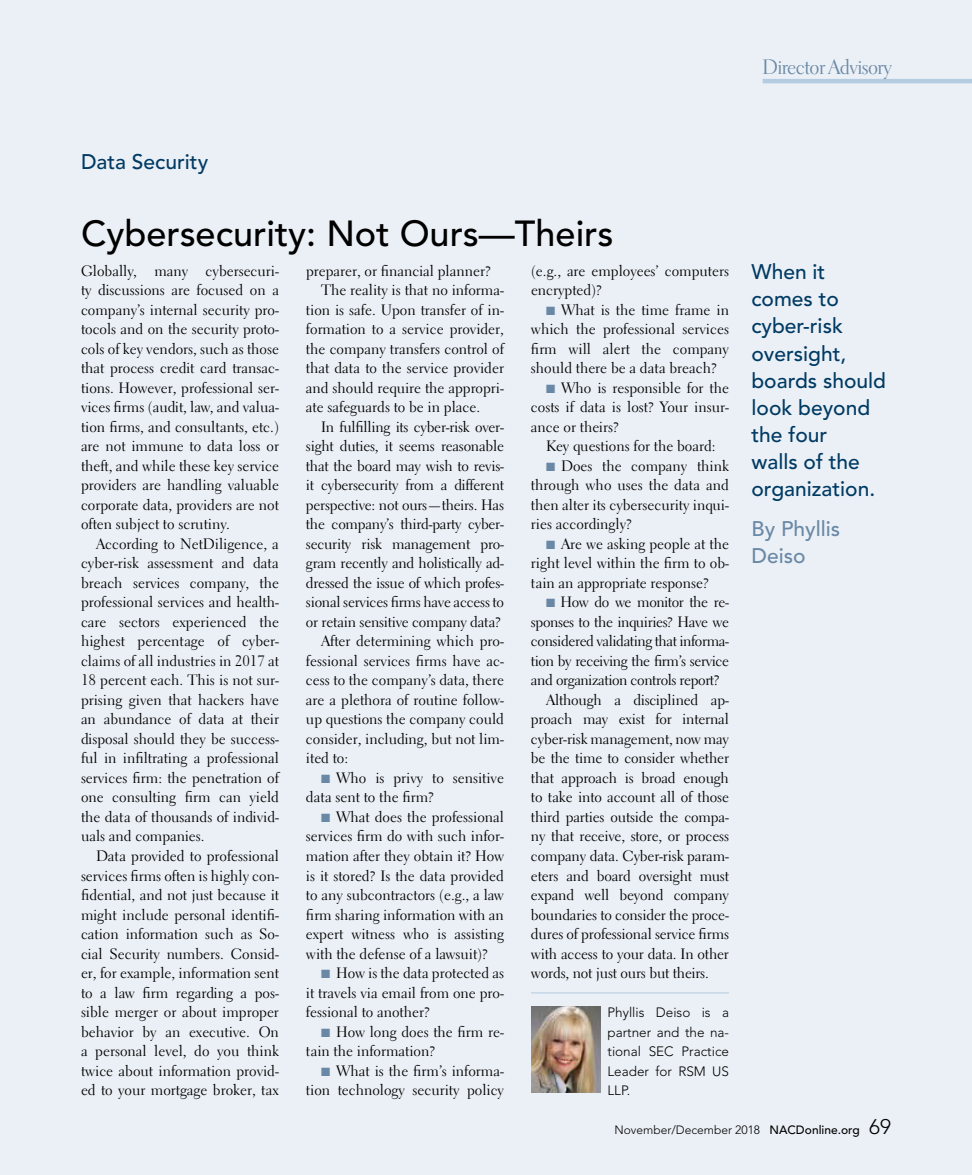
<style>
.page{position:relative;width:972px;height:1175px;background:#fff}
.page>*{position:absolute;margin:0;border:0;box-sizing:border-box;transform-origin:0 0}
.t1{font:500 36px "Avenir";color:#000}
.t2{font:500 21px/27px "Avenir";color:#003a63}
.t3{font:21px "Electra LH Display";letter-spacing:.005em;color:#6988a5}
.t4{font:500 21px/27px "Avenir";color:#6988a5}
.t5{font:15px/19.5px "Electra LH";color:#000;text-align:justify}
.t6{font:15px "Electra LH";letter-spacing:-.025em;color:#000}
.t7{font:300 13.5px/19.5px "Avenir";color:#000;text-align:justify}
.t8{font:300 12px "Avenir";color:#000}
.s1{color:#6988a5}
.s2{font-weight:500}
.s3{font-size:21px}
</style>
<div class="page">
<div style="left:0;top:0;width:972px;height:1174px;background:#ebf0f6"></div>
<hr style="left:763px;top:79px;width:209px;height:4px;background:#b5cbdf">
<hr style="left:531px;top:992px;width:198px;height:1px;background:#b5cbdf">
<img style="left:531px;top:1006px;width:70px;height:87px">
<h2 class="t3" style="left:763px;top:54px;width:130px">Director Advisory</h2>
<h2 class="t2" style="left:81px;top:149px;width:129px">Data Security</h2>
<h1 class="t1" style="left:81px;top:212px;width:534px">Cybersecurity: Not Ours—Theirs</h1>
<p class="t5" style="left:81px;top:261px;width:200px">Globally, many cybersecuri&shy;ty discussions are focused on a company’s internal security pro&shy;tocols and on the security proto&shy;cols of key vendors, such as those that process credit card transac&shy;tions. However, professional ser&shy;vices firms (audit, law, and valua&shy;tion firms, and consultants, etc.) are not immune to data loss or theft, and while these key service providers are handling valuable corporate data, providers are not often subject to scrutiny.</p>
<p class="t5" style="left:81px;top:534px;width:200px;text-indent:15px">According to NetDiligence, a cyber-risk assessment and data breach services company, the professional services and health&shy;care sectors experienced the highest percentage of cyber&shy;claims of all industries in 2017 at 18 percent each. This is not sur&shy;prising given that hackers have an abundance of data at their disposal should they be success&shy;ful in infiltrating a professional services firm: the penetration of one consulting firm can yield the data of thousands of individ&shy;uals and companies.</p>
<p class="t5" style="left:81px;top:846px;width:200px;text-indent:15px">Data provided to professional services firms often is highly con&shy;fidential, and not just because it might include personal identifi&shy;cation information such as So&shy;cial Security numbers. Consid&shy;er, for example, information sent to a law firm regarding a pos&shy;sible merger or about improper behavior by an executive. On a personal level, do you think twice about information provid&shy;ed to your mortgage broker, tax</p>
<p class="t5" style="left:306px;top:261px;width:186px">preparer, or financial planner?</p>
<p class="t5" style="left:321px;top:280px;width:184px">The reality is that no informa-</p>
<p class="t5" style="left:306px;top:300px;width:199px">tion is safe. Upon transfer of in-</p>
<p class="t5" style="left:306px;top:319px;width:200px">formation to a service provider,</p>
<p class="t5" style="left:306px;top:339px;width:199px">the company transfers control of</p>
<p class="t5" style="left:306px;top:358px;width:200px">that data to the service provider</p>
<p class="t5" style="left:306px;top:378px;width:200px">and should require the appropri-</p>
<p class="t5" style="left:306px;top:397px;width:176px">ate safeguards to be in place.</p>
<p class="t5" style="left:321px;top:417px;width:184px">In fulfilling its cyber-risk over-</p>
<p class="t5" style="left:306px;top:436px;width:199px">sight duties, it seems reasonable</p>
<p class="t5" style="left:306px;top:456px;width:200px">that the board may wish to revis-</p>
<p class="t5" style="left:306px;top:475px;width:199px">it cybersecurity from a different</p>
<p class="t5" style="left:306px;top:495px;width:200px">perspective: not ours—theirs. Has</p>
<p class="t5" style="left:306px;top:514px;width:199px">the company’s third-party cyber-</p>
<p class="t5" style="left:306px;top:534px;width:199px">security risk management pro-</p>
<p class="t5" style="left:306px;top:553px;width:200px">gram recently and holistically ad-</p>
<p class="t5" style="left:306px;top:573px;width:200px">dressed the issue of which profes-</p>
<p class="t5" style="left:306px;top:592px;width:200px">sional services firms have access to</p>
<p class="t5" style="left:306px;top:612px;width:197px">or retain sensitive company data?</p>
<p class="t5" style="left:321px;top:631px;width:184px">After determining which pro-</p>
<p class="t5" style="left:306px;top:651px;width:200px">fessional services firms have ac-</p>
<p class="t5" style="left:306px;top:670px;width:200px">cess to the company’s data, there</p>
<p class="t5" style="left:306px;top:690px;width:199px">are a plethora of routine follow-</p>
<p class="t5" style="left:306px;top:709px;width:200px">up questions the company could</p>
<p class="t5" style="left:306px;top:729px;width:199px">consider, including, but not lim-</p>
<p class="t5" style="left:306px;top:748px;width:44px">ited to:</p>
<p class="t5" style="left:306px;top:768px;width:200px;text-indent:15px"><span class="s1">■</span> Who is privy to sensitive data sent to the firm?</p>
<p class="t5" style="left:306px;top:807px;width:200px;text-indent:15px"><span class="s1">■</span> What does the professional services firm do with such infor&shy;mation after they obtain it? How is it stored? Is the data provided to any subcontractors (e.g., a law firm sharing information with an expert witness who is assisting with the defense of a lawsuit)?</p>
<p class="t5" style="left:306px;top:963px;width:200px;text-indent:15px"><span class="s1">■</span> How is the data protected as it travels via email from one pro&shy;fessional to another?</p>
<p class="t5" style="left:306px;top:1021px;width:199px;text-indent:15px"><span class="s1">■</span> How long does the firm re&shy;tain the information?</p>
<p class="t5" style="left:306px;top:1060px;width:200px;text-align:right"><span class="s1">■</span> What is the firm’s informa&shy;tion technology security policy</p>
<p class="t5" style="left:531px;top:261px;width:199px">(e.g., are employees’ computers encrypted)?</p>
<p class="t5" style="left:531px;top:300px;width:200px;text-indent:15px"><span class="s1">■</span> What is the time frame in which the professional services firm will alert the company should there be a data breach?</p>
<p class="t5" style="left:531px;top:378px;width:200px;text-indent:15px"><span class="s1">■</span> Who is responsible for the costs if data is lost? Your insur&shy;ance or theirs?</p>
<p class="t5" style="left:546px;top:436px;width:171px">Key questions for the board:</p>
<p class="t5" style="left:531px;top:456px;width:200px;text-indent:15px"><span class="s1">■</span> Does the company think through who uses the data and then alter its cybersecurity inqui&shy;ries accordingly?</p>
<p class="t5" style="left:531px;top:534px;width:200px;text-indent:15px"><span class="s1">■</span> Are we asking people at the right level within the firm to ob&shy;tain an appropriate response?</p>
<p class="t6" style="left:546px;top:593px;width:185px"><span class="s1">■</span> How do we monitor the re-</p>
<p class="t6" style="left:531px;top:612px;width:199px">sponses to the inquiries? Have we</p>
<p class="t6" style="left:531px;top:632px;width:199px">considered validating that informa-</p>
<p class="t6" style="left:531px;top:651px;width:200px">tion by receiving the firm’s service</p>
<p class="t6" style="left:531px;top:671px;width:190px">and organization controls report?</p>
<p class="t5" style="left:546px;top:690px;width:184px">Although a disciplined ap-</p>
<p class="t5" style="left:531px;top:709px;width:200px">proach may exist for internal</p>
<p class="t5" style="left:531px;top:729px;width:200px">cyber-risk management, now may</p>
<p class="t5" style="left:531px;top:748px;width:199px">be the time to consider whether</p>
<p class="t5" style="left:531px;top:768px;width:199px">that approach is broad enough</p>
<p class="t5" style="left:531px;top:787px;width:200px">to take into account all of those</p>
<p class="t5" style="left:531px;top:807px;width:199px">third parties outside the compa-</p>
<p class="t5" style="left:531px;top:826px;width:200px">ny that receive, store, or process</p>
<p class="t5" style="left:531px;top:846px;width:199px">company data. Cyber-risk param-</p>
<p class="t5" style="left:531px;top:865px;width:199px">eters and board oversight must</p>
<p class="t5" style="left:531px;top:885px;width:199px">expand well beyond company</p>
<p class="t5" style="left:531px;top:904px;width:199px">boundaries to consider the proce-</p>
<p class="t5" style="left:531px;top:924px;width:200px">dures of professional service firms</p>
<p class="t5" style="left:531px;top:943px;width:199px">with access to your data. In other</p>
<p class="t5" style="left:531px;top:963px;width:179px">words, not just ours but theirs.</p>
<p class="t7" style="left:608px;top:1002px;width:123px">Phyllis Deiso is a partner and the na&shy;tional SEC Practice Leader for RSM US LLP.</p>
<h2 class="t2" style="left:752px;top:259px;width:136px">When it comes to cyber-risk oversight, boards should look beyond the four<br>walls of the organization.</h2>
<h2 class="t4" style="left:752px;top:516px;width:90px">By Phyllis<br>Deiso</h2>
<p class="t8" style="left:615px;top:1123px;width:278px">November/December 2018 <span class="s2">NACDonline.org</span> <span class="s3">69</span></p>
</div>
